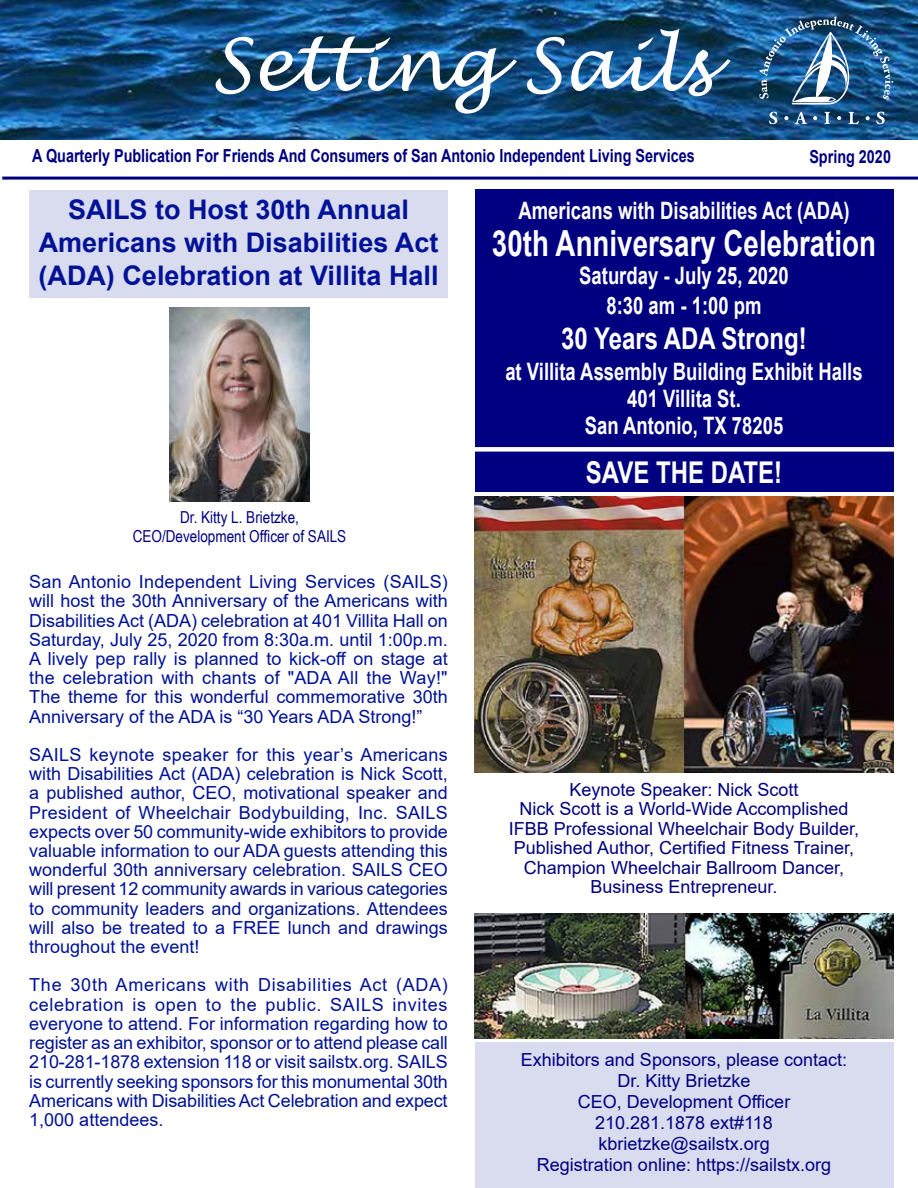
<style>
.page{position:relative;width:918px;height:1188px;background:#fff}
.page>*{position:absolute;margin:0;border:0;box-sizing:border-box;transform-origin:0 0}
.t1{font:italic 72px "Lucida Handwriting";color:#fff}
.t2{font:700 36px "Arial";color:#fefefe;scale:.77 1}
.t3{font:700 30px "Arial";color:#fff;scale:.8 1}
.t4{font:700 27px/33px "Arial";color:#011296;text-align:center}
.t5{font:700 24px/27px "Arial";color:#fff;text-align:center;scale:.77 1}
.t6{font:700 24px "Arial";color:#fefefe;scale:.77 1}
.t7{font:18px/19.2px "Arial";color:#011296;text-align:justify}
.t8{font:18px/21px "Arial";color:#000080;text-align:center}
.t9{font:700 18px "Arial";color:#000080;scale:.8 1}
.t10{font:16.5px/19.5px "Arial Narrow";color:#000080;text-align:center}
</style>
<div class="page">
<img style="left:0;top:0;width:918px;height:140px">
<img style="left:759px;top:16px;width:134px;height:89px">
<svg style="left:769px;top:112px;width:8px;height:12px"></svg>
<svg style="left:795px;top:112px;width:12px;height:12px"></svg>
<svg style="left:824px;top:112px;width:6px;height:12px"></svg>
<svg style="left:848px;top:112px;width:11px;height:12px"></svg>
<svg style="left:876px;top:112px;width:9px;height:12px"></svg>
<svg style="left:784px;top:116px;width:4px;height:4px"></svg>
<svg style="left:813px;top:116px;width:4px;height:4px"></svg>
<svg style="left:837px;top:116px;width:4px;height:4px"></svg>
<svg style="left:866px;top:116px;width:4px;height:4px"></svg>
<img style="left:170px;top:307px;width:140px;height:194px">
<hr style="left:2px;top:177px;width:916px;height:3px;background:#000080">
<div style="left:29px;top:190px;width:419px;height:108px;background:#d9dbef"></div>
<div style="left:475px;top:189px;width:418px;height:302px;background:#010080"></div>
<div style="left:467px;top:447px;width:441px;height:5px;background:#fff"></div>
<div style="left:475px;top:1042px;width:418px;height:146px;background:#d9dbef"></div>
<img style="left:475px;top:497px;width:418px;height:275px">
<img style="left:475px;top:914px;width:418px;height:125px">
<h1 class="t1" style="left:211px;top:21px;width:502px">Setting Sails</h1>
<p class="t9" style="left:32px;top:143px;width:830px">A Quarterly Publication For Friends And Consumers of San Antonio Independent Living Services</p>
<p class="t9" style="left:809px;top:144px;width:104px">Spring 2020</p>
<h3 class="t4" style="left:39px;top:193px;width:402px">SAILS to Host 30th Annual<br>Americans with Disabilities Act (ADA) Celebration at Villita Hall</h3>
<p class="t10" style="left:133px;top:506px;width:215px">Dr. Kitty L. Brietzke,<br>CEO/Development Officer of SAILS</p>
<p class="t7" style="left:29px;top:572px;width:420px">San Antonio Independent Living Services (SAILS) will host the 30th Anniversary of the Americans with Disabilities Act (ADA) celebration at 401 Villita Hall on Saturday, July 25, 2020 from 8:30a.m. until 1:00p.m.<br>A lively pep rally is planned to kick-off on stage at the celebration with chants of "ADA All the Way!" The theme for this wonderful commemorative 30th Anniversary of the ADA is “30 Years ADA Strong!”</p>
<p class="t7" style="left:29px;top:745px;width:420px">SAILS keynote speaker for this year’s Americans with Disabilities Act (ADA) celebration is Nick Scott, a published author, CEO, motivational speaker and President of Wheelchair Bodybuilding, Inc. SAILS expects over 50 community-wide exhibitors to provide valuable information to our ADA guests attending this wonderful 30th anniversary celebration. SAILS CEO will present 12 community awards in various categories to community leaders and organizations. Attendees will also be treated to a FREE lunch and drawings throughout the event!</p>
<p class="t7" style="left:29px;top:975px;width:420px">The 30th Americans with Disabilities Act (ADA) celebration is open to the public. SAILS invites everyone to attend. For information regarding how to register as an exhibitor, sponsor or to attend please call 210-281-1878 extension 118 or visit sailstx.org. SAILS is currently seeking sponsors for this monumental 30th Americans with Disabilities Act Celebration and expect 1,000 attendees.</p>
<h3 class="t6" style="left:519px;top:194px;width:431px">Americans with Disabilities Act (ADA)</h3>
<h2 class="t2" style="left:492px;top:218px;width:500px">30th Anniversary Celebration</h2>
<h3 class="t5" style="left:579px;top:261px;width:274px;line-height:30px">Saturday - July 25, 2020<br>8:30 am - 1:00 pm</h3>
<h3 class="t3" style="left:561px;top:317px;width:309px">30 Years ADA Strong!</h3>
<h3 class="t5" style="left:505px;top:358px;width:466px">at Villita Assembly Building Exhibit Halls<br>401 Villita St.<br>San Antonio, TX 78205</h3>
<h3 class="t3" style="left:586px;top:451px;width:247px">SAVE THE DATE!</h3>
<p class="t8" style="left:509px;top:780px;width:352px;line-height:19.5px">Keynote Speaker: Nick Scott<br>Nick Scott is a World-Wide Accomplished IFBB Professional Wheelchair Body Builder, Published Author, Certified Fitness Trainer, Champion Wheelchair Ballroom Dancer, Business Entrepreneur.</p>
<p class="t8" style="left:521px;top:1049px;width:328px">Exhibitors and Sponsors, please contact:<br>Dr. Kitty Brietzke<br>CEO, Development Officer<br>210.281.1878 ext#118 kbrietzke@sailstx.org<br>Registration online: https://sailstx.org</p>
</div>
